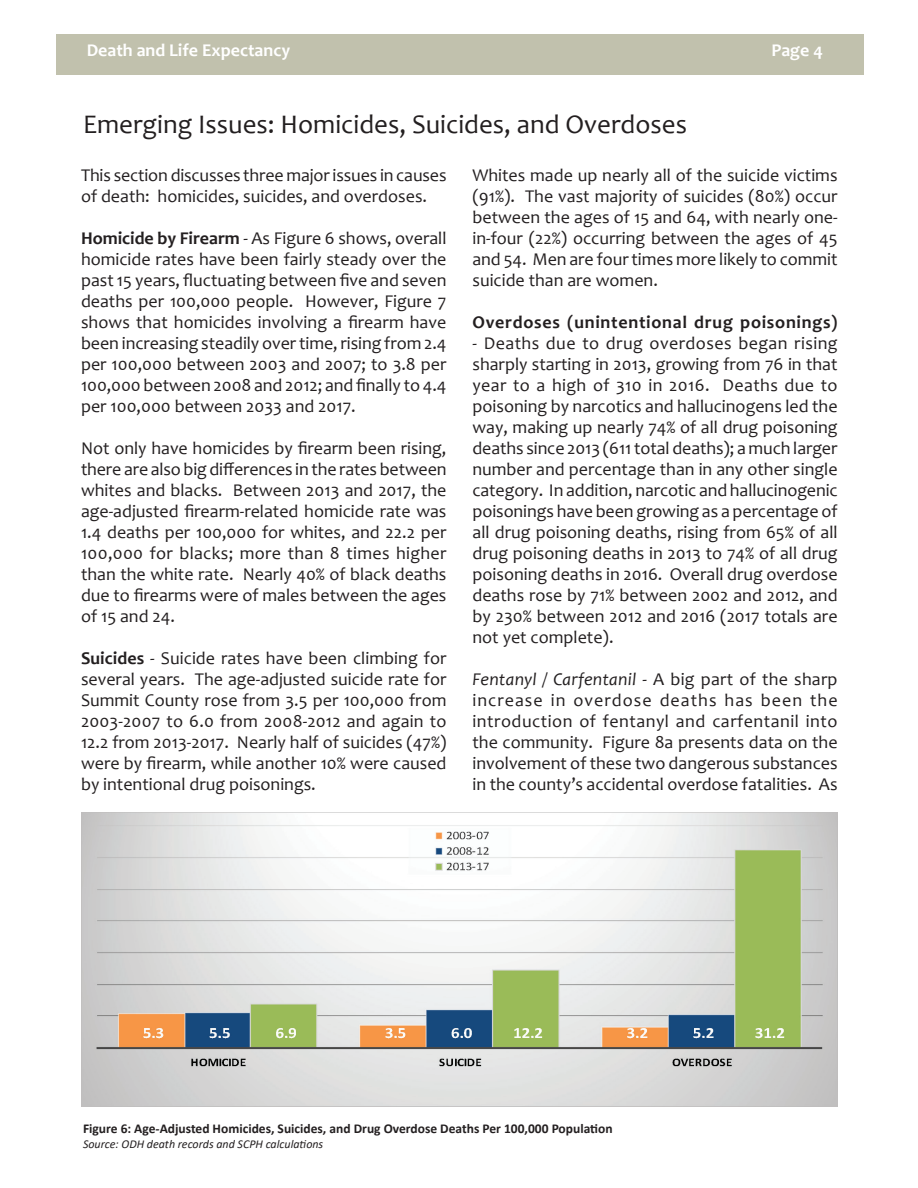
<style>
.page{position:relative;width:918px;height:1188px;background:#fff}
.page>*{position:absolute;margin:0;border:0;box-sizing:border-box;transform-origin:0 0}
.t1{font:27px "Candara";color:#231f20}
.t2{font:18px/21px "Candara";color:#231f20;text-align:justify}
.t3{font:700 18px "Candara";letter-spacing:.04em;color:#231f20}
.t4{font:700 18px "Candara";color:#fff}
.t5{font:700 13.5px "Calibri";color:#231f20}
.t6{font:italic 12px "Calibri";color:#231f20}
.s1{font-weight:700}
.s2{font-style:italic}
</style>
<div class="page">
<div style="left:56px;top:34px;width:808px;height:40px;background:#c1c1ad"></div>
<img style="left:81px;top:812px;width:757px;height:295px">
<p class="t4" style="left:87px;top:39px;width:205px">Death and Life Expectancy</p>
<p class="t4" style="left:771px;top:39px;width:53px">Page 4</p>
<h1 class="t1" style="left:83px;top:108px;width:606px">Emerging Issues: Homicides, Suicides, and Overdoses</h1>
<p class="t2" style="left:81px;top:164px;width:367px">This section discusses three major issues in causes of death: homicides, suicides, and overdoses.</p>
<p class="t2" style="left:81px;top:227px;width:367px"><span class="s1">Homicide by Firearm</span> - As Figure 6 shows, overall homicide rates have been fairly steady over the past 15 years, fluctuating between five and seven deaths per 100,000 people. However, Figure 7 shows that homicides involving a firearm have been increasing steadily over time, rising from 2.4 per 100,000 between 2003 and 2007; to 3.8 per 100,000 between 2008 and 2012; and finally to 4.4 per 100,000 between 2033 and 2017.</p>
<p class="t2" style="left:81px;top:437px;width:367px">Not only have homicides by firearm been rising, there are also big differences in the rates between whites and blacks. Between 2013 and 2017, the age-adjusted firearm-related homicide rate was 1.4 deaths per 100,000 for whites, and 22.2 per 100,000 for blacks; more than 8 times higher than the white rate. Nearly 40% of black deaths due to firearms were of males between the ages of 15 and 24.</p>
<p class="t2" style="left:81px;top:647px;width:367px"><span class="s1">Suicides</span> - Suicide rates have been climbing for several years. The age-adjusted suicide rate for Summit County rose from 3.5 per 100,000 from 2003-2007 to 6.0 from 2008-2012 and again to 12.2 from 2013-2017. Nearly half of suicides (47%) were by firearm, while another 10% were caused by intentional drug poisonings.</p>
<p class="t2" style="left:472px;top:164px;width:367px">Whites made up nearly all of the suicide victims (91%). The vast majority of suicides (80%) occur between the ages of 15 and 64, with nearly one&shy;in-four (22%) occurring between the ages of 45 and 54. Men are four times more likely to commit suicide than are women.</p>
<p class="t3" style="left:472px;top:311px;width:367px">Overdoses (unintentional drug poisonings)</p>
<p class="t2" style="left:472px;top:332px;width:367px">- Deaths due to drug overdoses began rising sharply starting in 2013, growing from 76 in that year to a high of 310 in 2016. Deaths due to poisoning by narcotics and hallucinogens led the way, making up nearly 74% of all drug poisoning deaths since 2013 (611 total deaths); a much larger number and percentage than in any other single category. In addition, narcotic and hallucinogenic poisonings have been growing as a percentage of all drug poisoning deaths, rising from 65% of all drug poisoning deaths in 2013 to 74% of all drug poisoning deaths in 2016. Overall drug overdose deaths rose by 71% between 2002 and 2012, and by 230% between 2012 and 2016 (2017 totals are not yet complete).</p>
<p class="t2" style="left:472px;top:668px;width:367px"><span class="s2">Fentanyl / Carfentanil</span> - A big part of the sharp increase in overdose deaths has been the introduction of fentanyl and carfentanil into the community. Figure 8a presents data on the involvement of these two dangerous substances in the county’s accidental overdose fatalities. As</p>
<p class="t5" style="left:83px;top:1119px;width:531px">Figure 6: Age-Adjusted Homicides, Suicides, and Drug Overdose Deaths Per 100,000 Population</p>
<p class="t6" style="left:83px;top:1136px;width:242px">Source: ODH death records and SCPH calculations</p>
</div>
